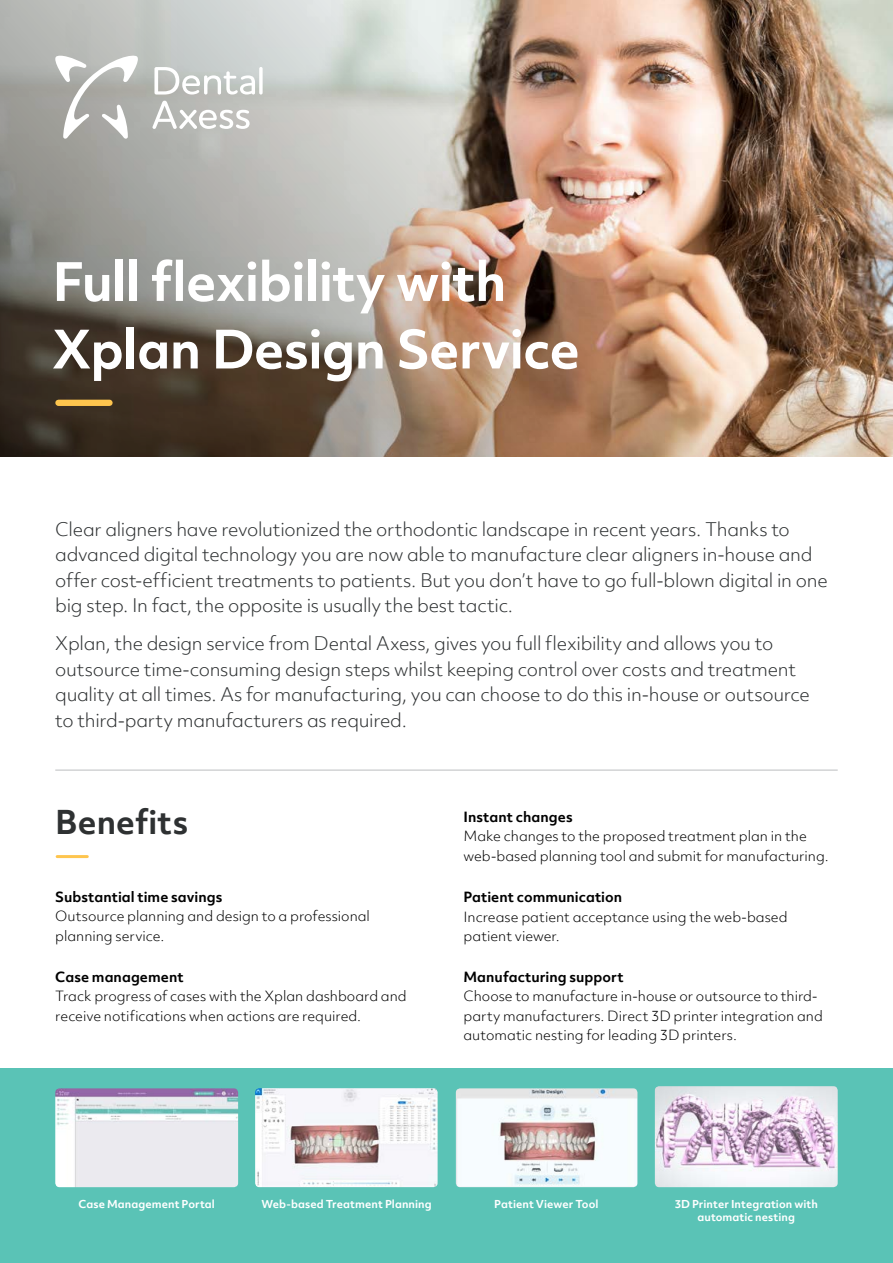
<style>
.page{position:relative;width:893px;height:1263px;background:#fff}
.page>*{position:absolute;margin:0;border:0;box-sizing:border-box;transform-origin:0 0}
.t1{font:700 51px/67.5px "Objektiv Mk 2";letter-spacing:-.02em;color:#fff}
.t2{font:700 31.5px "Objektiv Mk 2";color:#2e3132}
.t3{font:300 18px/25.5px "Objektiv Mk 2";letter-spacing:-.015em;color:#2e3132}
.t4{font:300 13.5px/19.5px "Objektiv Mk 2";color:#000}
.t5{font:700 13.5px "Objektiv Mk 2";letter-spacing:.005em;color:#000}
.t6{font:700 10.5px/13.5px "Objektiv Mk 2";letter-spacing:.01em;color:#fff;text-align:center}
</style>
<div class="page">
<img style="left:0;top:0;width:893px;height:457px">
<div style="left:0;top:1069px;width:893px;height:194px;background:#5ac3b6"></div>
<hr style="left:55px;top:769px;width:783px;height:2px;background:#c7c8ca">
<div style="left:58px;top:400px;width:52px;height:6px;background:#fec54e"></div>
<hr style="left:57px;top:855px;width:30px;height:3px;background:#fec54e">
<svg style="left:154px;top:67px;width:101px;height:28px"></svg>
<svg style="left:259px;top:67px;width:4px;height:28px"></svg>
<svg style="left:152px;top:101px;width:98px;height:28px"></svg>
<svg style="left:55px;top:56px;width:86px;height:83px"></svg>
<img style="left:55px;top:1088px;width:183px;height:99px">
<img style="left:456px;top:1088px;width:181px;height:99px">
<img style="left:255px;top:1088px;width:183px;height:99px">
<img style="left:655px;top:1086px;width:183px;height:101px">
<h1 class="t1" style="left:52px;top:247px;width:529px">Full flexibility with<br>Xplan Design Service</h1>
<p class="t3" style="left:55px;top:516px;width:774px">Clear aligners have revolutionized the orthodontic landscape in recent years. Thanks to advanced digital technology you are now able to manufacture clear aligners in-house and offer cost-efficient treatments to patients. But you don’t have to go full-blown digital in one big step. In fact, the opposite is usually the best tactic.</p>
<p class="t3" style="left:55px;top:631px;width:756px">Xplan, the design service from Dental Axess, gives you full flexibility and allows you to outsource time-consuming design steps whilst keeping control over costs and treatment quality at all times. As for manufacturing, you can choose to do this in-house or outsource to third-party manufacturers as required.</p>
<h2 class="t2" style="left:55px;top:800px;width:135px">Benefits</h2>
<p class="t5" style="left:55px;top:887px;width:169px">Substantial time savings</p>
<p class="t4" style="left:55px;top:906px;width:316px">Outsource planning and design to a professional planning service.</p>
<p class="t5" style="left:55px;top:967px;width:130px">Case management</p>
<p class="t4" style="left:55px;top:986px;width:353px">Track progress of cases with the Xplan dashboard and receive notifications when actions are required.</p>
<p class="t5" style="left:463px;top:807px;width:111px">Instant changes</p>
<p class="t4" style="left:463px;top:826px;width:367px">Make changes to the proposed treatment plan in the web-based planning tool and submit for manufacturing.</p>
<p class="t5" style="left:463px;top:888px;width:160px">Patient communication</p>
<p class="t4" style="left:463px;top:907px;width:326px">Increase patient acceptance using the web-based patient viewer.</p>
<p class="t5" style="left:463px;top:967px;width:162px">Manufacturing support</p>
<p class="t4" style="left:463px;top:986px;width:361px">Choose to manufacture in-house or outsource to third&shy;party manufacturers. Direct 3D printer integration and automatic nesting for leading 3D printers.</p>
<p class="t6" style="left:78px;top:1197px;width:138px">Case Management Portal</p>
<p class="t6" style="left:261px;top:1197px;width:172px">Web-based Treatment Planning</p>
<p class="t6" style="left:494px;top:1197px;width:106px">Patient Viewer Tool</p>
<p class="t6" style="left:675px;top:1197px;width:145px">3D Printer Integration with automatic nesting</p>
</div>
